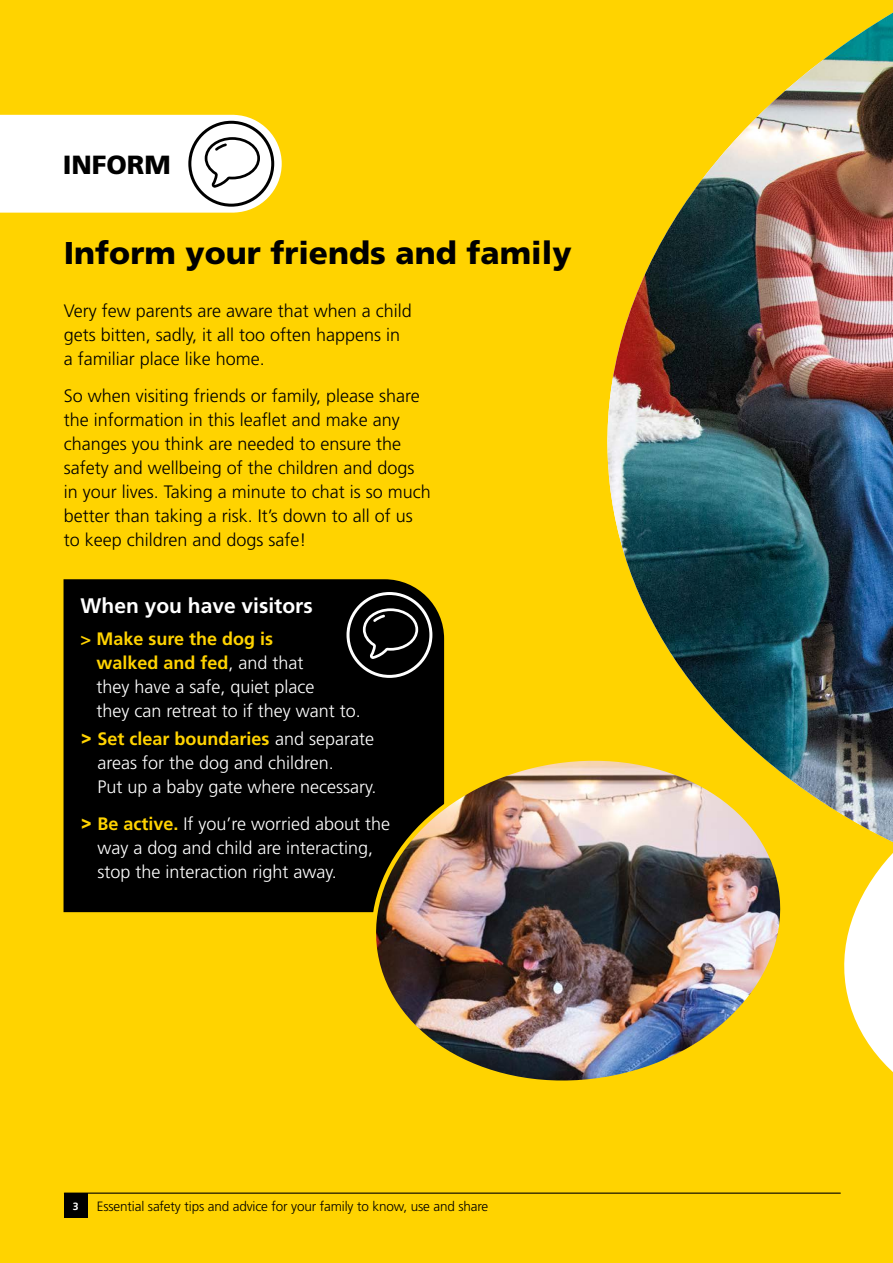
<style>
.page{position:relative;width:893px;height:1263px;background:#ffd300}
.page>*{position:absolute;margin:0;border:0;box-sizing:border-box;transform-origin:0 0}
.t1{font:900 31.5px "Frutiger";color:#000}
.t2{font:900 26.25px "Frutiger";color:#000}
.t3{font:700 21px "Frutiger";color:#fff}
.t4{font:300 18px/24px "Frutiger";color:#000}
.t5{font:300 18px/24px "Frutiger";color:#fff}
.t6{font:300 13.5px "Frutiger";letter-spacing:-.01em;color:#000}
.t7{font:700 10.5px "Frutiger";color:#fff}
.s1{font-weight:700;color:#ffd300}
.s2{font-family:"Gotham";font-weight:700;color:#ffd300}
</style>
<div class="page">
<div style="left:64px;top:1193px;width:24px;height:25px;background:#000"></div>
<hr style="left:64px;top:1192px;width:776px;height:2px;background:#000">
<img style="left:607px;top:13px;width:286px;height:792px">
<svg style="left:827px;top:740px;width:66px;height:332px"></svg>
<svg style="left:0;top:115px;width:282px;height:98px;background:#f6f4ec"></svg>
<div style="left:188px;top:121px;width:86px;height:86px;border:3px solid #000;border-radius:50%"></div>
<div style="left:64px;top:579px;width:380px;height:333px;background:#000"></div>
<svg style="left:363px;top:608px;width:55px;height:51px;background:#2a2a2a"></svg>
<div style="left:347px;top:592px;width:85px;height:86px;border:3px solid #fff;border-radius:50%"></div>
<img style="left:361px;top:744px;width:434px;height:337px">
<h2 class="t2" style="left:63px;top:149px;width:110px">INFORM</h2>
<h1 class="t1" style="left:64px;top:234px;width:509px">Inform your friends and family</h1>
<p class="t4" style="left:64px;top:299px;width:350px">Very few parents are aware that when a child gets bitten, sadly, it all too often happens in a familiar place like home.</p>
<p class="t4" style="left:64px;top:384px;width:369px">So when visiting friends or family, please share the information in this leaflet and make any changes you think are needed to ensure the safety and wellbeing of the children and dogs in your lives. Taking a minute to chat is so much better than taking a risk. It’s down to all of us to keep children and dogs safe!</p>
<p class="t3" style="left:81px;top:593px;width:234px">When you have visitors</p>
<p class="t5" style="left:96px;top:627px;width:266px;text-indent:-16px"><span class="s1">&gt; Make sure the dog is<br>walked and fed</span>, and that<br>they have a safe, quiet place<br>they can retreat to if they want to.</p>
<p class="t5" style="left:97px;top:727px;width:281px;text-indent:-17px"><span class="s2">&gt;</span> <span class="s1">Set clear boundaries</span> and separate areas for the dog and children.<br>Put up a baby gate where necessary.</p>
<p class="t5" style="left:97px;top:812px;width:294px;text-indent:-17px"><span class="s2">&gt;</span> <span class="s1">Be active.</span> If you’re worried about the way a dog and child are interacting, stop the interaction right away.</p>
<p class="t7" style="left:73px;top:1200px;width:7px">3</p>
<p class="t6" style="left:97px;top:1198px;width:393px">Essential safety tips and advice for your family to know, use and share</p>
</div>
